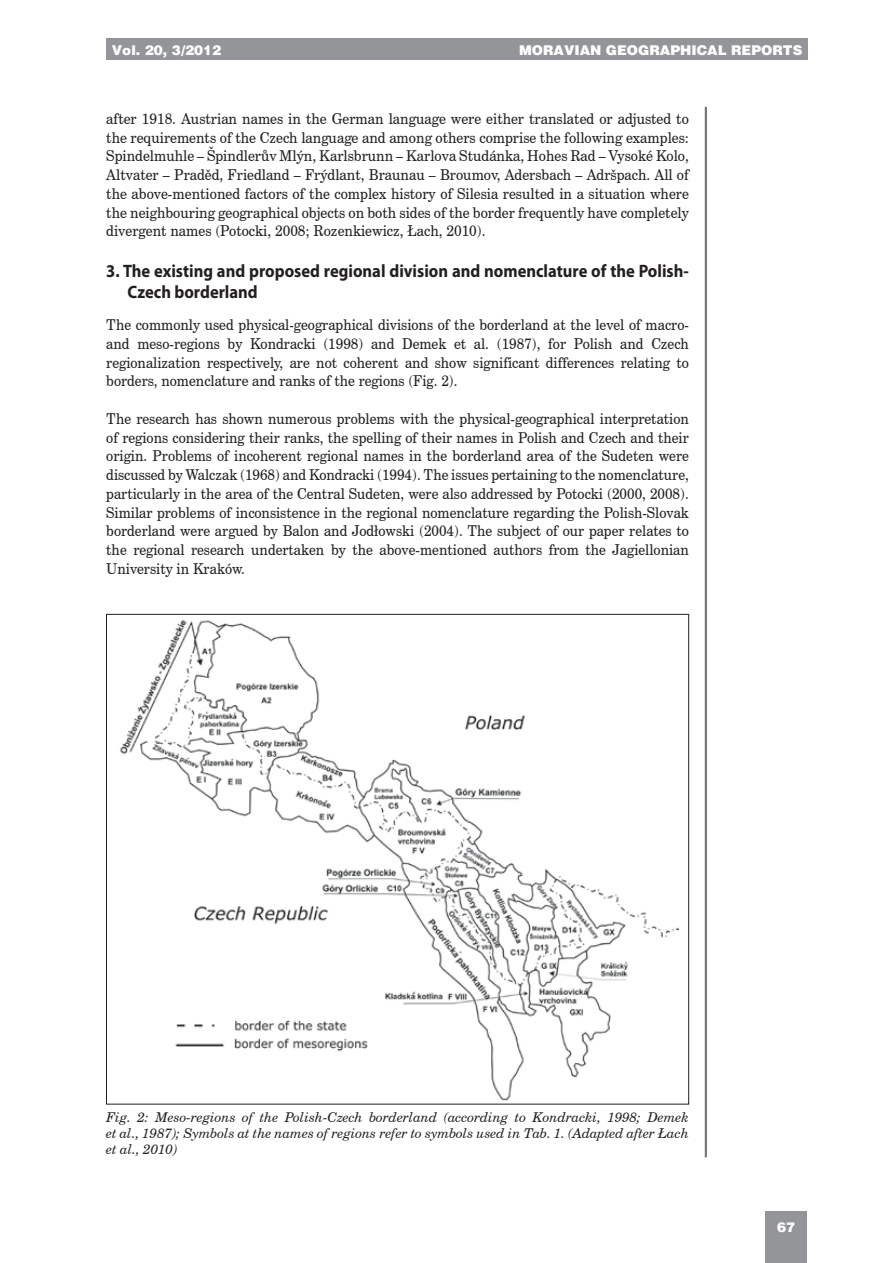
<style>
.page{position:relative;width:893px;height:1263px;background:#fff}
.page>*{position:absolute;margin:0;border:0;box-sizing:border-box;transform-origin:0 0}
.t1{font:700 18px/21.6px "Myriad Pro";color:#231f20;scale:.92 1}
.t2{font:15px/18.8px "Century Schoolbook CE";color:#231f20;text-align:justify;scale:.92 1}
.t3{font:15px/18.8px "Century Schoolbook CE";color:#231f20;text-align:justify;scale:.93 1}
.t4{font:italic 13.5px/16.2px "Century Schoolbook CE";color:#231f20;text-align:justify}
.t5{font:900 13.5px "Switzerland";color:#fff}
</style>
<div class="page">
<div style="left:106px;top:38px;width:702px;height:22px;background:#939598"></div>
<div style="left:765px;top:1212px;width:42px;height:51px;background:#939598"></div>
<hr style="left:705px;top:107px;width:2px;height:1050px;background:#76787b">
<img style="left:120px;top:620px;width:559px;height:481px">
<p class="t5" style="left:112px;top:42px;width:111px">VOL. 20, 3/2012</p>
<p class="t5" style="left:519px;top:42px;width:285px">MORAVIAN GEOGRAPHICAL REPORTS</p>
<p class="t3" style="left:106px;top:109px;width:628px">after 1918. Austrian names in the German language were either translated or adjusted to the requirements of the Czech language and among others comprise the following examples:<br>Spindelmuhle – Špindlerův Mlýn, Karlsbrunn – Karlova Studánka, Hohes Rad – Vysoké Kolo, Altvater – Praděd, Friedland – Frýdlant, Braunau – Broumov, Adersbach – Adršpach. All of the above-mentioned factors of the complex history of Silesia resulted in a situation where the neighbouring geographical objects on both sides of the border frequently have completely divergent names (Potocki, 2008; Rozenkiewicz, Łach, 2010).</p>
<p class="t1" style="left:128px;top:259px;width:612px;text-indent:-21px">3. The existing and proposed regional division and nomenclature of the Polish-<br>Czech borderland</p>
<p class="t2" style="left:106px;top:315px;width:635px">The commonly used physical-geographical divisions of the borderland at the level of macro&shy;and meso-regions by Kondracki (1998) and Demek et al. (1987), for Polish and Czech regionalization respectively, are not coherent and show significant differences relating to borders, nomenclature and ranks of the regions (Fig. 2).</p>
<p class="t2" style="left:106px;top:409px;width:635px">The research has shown numerous problems with the physical-geographical interpretation of regions considering their ranks, the spelling of their names in Polish and Czech and their origin. Problems of incoherent regional names in the borderland area of the Sudeten were discussed by Walczak (1968) and Kondracki (1994). The issues pertaining to the nomenclature, particularly in the area of the Central Sudeten, were also addressed by Potocki (2000, 2008).<br>Similar problems of inconsistence in the regional nomenclature regarding the Polish-Slovak borderland were argued by Balon and Jodłowski (2004). The subject of our paper relates to the regional research undertaken by the above-mentioned authors from the Jagiellonian University in Kraków.</p>
<p class="t4" style="left:106px;top:1109px;width:584px">Fig. 2: Meso-regions of the Polish-Czech borderland (according to Kondracki, 1998; Demek et al., 1987); Symbols at the names of regions refer to symbols used in Tab. 1. (Adapted after Łach et al., 2010)</p>
<p class="t5" style="left:777px;top:1219px;width:20px">67</p>
</div>
